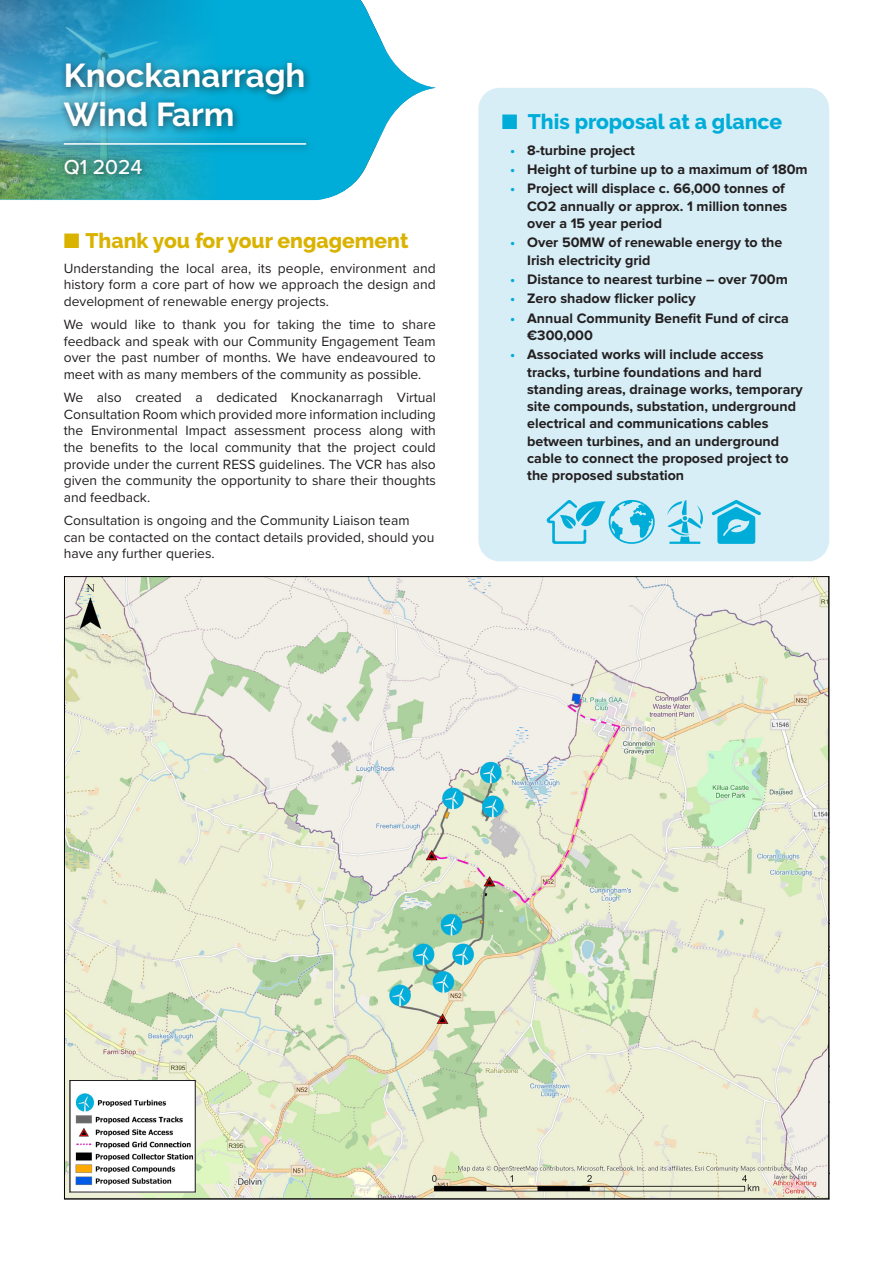
<style>
.page{position:relative;width:893px;height:1263px;background:#fff}
.page>*{position:absolute;margin:0;border:0;box-sizing:border-box;transform-origin:0 0}
.Body{font:700 33px "Raleway";color:#fff}
.Heading_2{font:800 21px "Raleway";color:#dab300}
.Heading_2-2{font:800 21px "Raleway";color:#00add8}
.t1{font:500 21px "Proxima Nova";color:#fff}
.t2{font:700 14.25px/17.2px "Proxima Nova";color:#231f20}
.Body-2{font:13.8px/16.6px "Proxima Nova";color:#231f20;text-align:justify}
.s1{color:#00add8}
</style>
<div class="page">
<div style="left:478px;top:88px;width:351px;height:473px;background:#d7eef7;border-radius:21px"></div>
<svg style="left:546px;top:500px;width:109px;height:44px"></svg>
<svg style="left:667px;top:500px;width:36px;height:44px"></svg>
<svg style="left:712px;top:500px;width:49px;height:44px"></svg>
<svg style="left:0;top:0;width:436px;height:200px"></svg>
<div style="left:58px;top:57px;width:255px;height:79px;background:#231f20;opacity:.72"></div>
<div style="left:58px;top:136px;width:257px;height:18px;background:#231f20;opacity:.72"></div>
<hr style="left:64px;top:143px;width:242px;height:2px;background:#fff">
<div style="left:59px;top:153px;width:92px;height:31px;background:#231f20;opacity:.72"></div>
<img style="left:66px;top:578px;width:761px;height:619px">
<img style="left:72px;top:1082px;width:122px;height:108px">
<div style="left:70px;top:1080px;width:126px;height:112px;border:1px solid #231f20"></div>
<p class="Body" style="left:64px;top:57px;width:243px">Knockanarragh</p>
<p class="Body" style="left:64px;top:96px;width:172px">Wind Farm</p>
<p class="t1" style="left:64px;top:151px;width:80px">Q1 2024</p>
<p class="Heading_2" style="left:64px;top:228px;width:346px">■ Thank you for your engagement</p>
<p class="Body-2" style="left:64px;top:259px;width:374px">Understanding the local area, its people, environment and history form a core part of how we approach the design and development of renewable energy projects.</p>
<p class="Body-2" style="left:64px;top:315px;width:374px">We would like to thank you for taking the time to share feedback and speak with our Community Engagement Team over the past number of months. We have endeavoured to meet with as many members of the community as possible.</p>
<p class="Body-2" style="left:64px;top:388px;width:374px">We also created a dedicated Knockanarragh Virtual Consultation Room which provided more information including the Environmental Impact assessment process along with the benefits to the local community that the project could provide under the current RESS guidelines. The VCR has also given the community the opportunity to share their thoughts and feedback.</p>
<p class="Body-2" style="left:64px;top:511px;width:372px;text-align:left">Consultation is ongoing and the Community Liaison team can be contacted on the contact details provided, should you have any further queries.</p>
<p class="Heading_2-2" style="left:502px;top:110px;width:282px">■ This proposal at a glance</p>
<p class="t2" style="left:510px;top:142px;width:126px"><span class="s1">•</span> 8-turbine project</p>
<p class="t2" style="left:510px;top:161px;width:299px"><span class="s1">•</span> Height of turbine up to a maximum of 180m</p>
<p class="t2" style="left:527px;top:180px;width:262px;text-indent:-17px"><span class="s1">•</span> Project will displace c. 66,000 tonnes of<br>CO2 annually or approx. 1 million tonnes over a 15 year period</p>
<p class="t2" style="left:527px;top:234px;width:257px;text-indent:-17px"><span class="s1">•</span> Over 50MW of renewable energy to the<br>Irish electricity grid</p>
<p class="t2" style="left:510px;top:271px;width:279px"><span class="s1">•</span> Distance to nearest turbine – over 700m</p>
<p class="t2" style="left:510px;top:290px;width:187px"><span class="s1">•</span> Zero shadow flicker policy</p>
<p class="t2" style="left:527px;top:310px;width:263px;text-indent:-17px"><span class="s1">•</span> Annual Community Benefit Fund of circa €300,000</p>
<p class="t2" style="left:527px;top:346px;width:277px;text-indent:-17px"><span class="s1">•</span> Associated works will include access tracks, turbine foundations and hard standing areas, drainage works, temporary site compounds, substation, underground electrical and communications cables between turbines, and an underground cable to connect the proposed project to the proposed substation</p>
</div>
